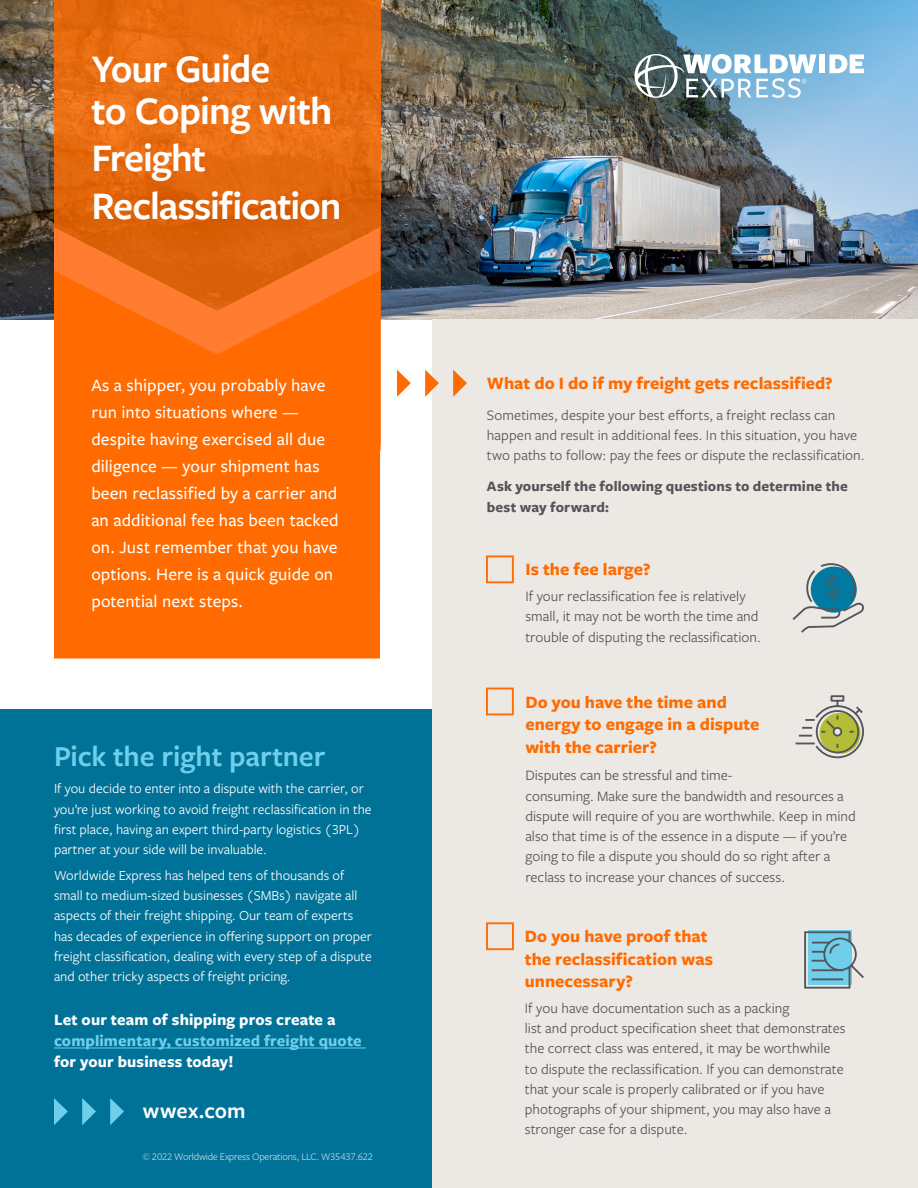
<style>
.page{position:relative;width:918px;height:1188px;background:#fff}
.page>*{position:absolute;margin:0;border:0;box-sizing:border-box;transform-origin:0 0}
.t1{font:600 40.5px/42px "Freight Sans Pro";letter-spacing:-.025em;color:#fff}
.t2{font:600 30px "Freight Sans Pro";letter-spacing:-.005em;color:#6fcfeb}
.t3{font:600 22.5px "Freight Sans Pro";letter-spacing:.005em;color:#fff}
.t4{font:500 18px/27px "Freight Sans Pro";letter-spacing:.005em;color:#fff}
.t5{font:700 18px/22.5px "Freight Sans Pro";color:#ff6b00}
.t6{font:700 16.5px "Freight Sans Pro";letter-spacing:.01em;color:#fff}
.t7{font:700 16.5px "Freight Sans Pro";letter-spacing:.01em;color:#6fcfeb}
.t8{font:15px/20.2px "Freight Sans Pro";color:#54555a}
.t9{font:700 15px/20.2px "Freight Sans Pro";letter-spacing:.005em;color:#54555a}
.t10{font:14.25px/20.2px "Freight Sans Pro";color:#fff}
.t11{font:10.5px "Freight Sans Pro";letter-spacing:-.02em;color:#fff}
</style>
<div class="page">
<img style="left:0;top:0;width:918px;height:320px">
<div style="left:432px;top:320px;width:486px;height:868px;background:#ece8e4"></div>
<div style="left:486px;top:922px;width:28px;height:28px;border:2px solid #ff6b00"></div>
<div style="left:486px;top:555px;width:28px;height:28px;border:2px solid #ff6b00"></div>
<div style="left:486px;top:688px;width:28px;height:27px;border:2px solid #ff6b00"></div>
<svg style="left:54px;top:0;width:326px;height:227px;background:#e5690f"></svg>
<svg style="left:54px;top:227px;width:326px;height:44px;background:#e46814"></svg>
<svg style="left:54px;top:271px;width:326px;height:388px;background:#fe6c04"></svg>
<div style="left:0;top:710px;width:432px;height:478px;background:#007197"></div>
<hr style="left:54px;top:1048px;width:312px;height:1px;background:#6fcfeb">
<img style="left:330px;top:0;width:588px;height:175px">
<div style="left:819px;top:54px;width:6px;height:19px;background:#fff"></div>
<svg style="left:829px;top:54px;width:35px;height:19px"></svg>
<svg style="left:635px;top:54px;width:182px;height:44px"></svg>
<svg style="left:397px;top:370px;width:14px;height:27px"></svg>
<svg style="left:425px;top:370px;width:14px;height:27px"></svg>
<svg style="left:453px;top:370px;width:14px;height:27px"></svg>
<svg style="left:54px;top:1098px;width:14px;height:27px"></svg>
<svg style="left:82px;top:1098px;width:14px;height:27px"></svg>
<svg style="left:110px;top:1098px;width:14px;height:27px"></svg>
<svg style="left:804px;top:930px;width:60px;height:59px"></svg>
<svg style="left:792px;top:563px;width:72px;height:70px"></svg>
<svg style="left:795px;top:695px;width:69px;height:64px"></svg>
<h1 class="t1" style="left:91px;top:46px;width:242px">Your Guide<br>to Coping with</h1>
<h1 class="t1" style="left:91px;top:132px;width:252px;line-height:48px">Freight<br>Reclassification</h1>
<p class="t4" style="left:91px;top:371px;width:249px">As a shipper, you probably have run into situations where — despite having exercised all due diligence — your shipment has been reclassified by a carrier and an additional fee has been tacked on. Just remember that you have options. Here is a quick guide on potential next steps.</p>
<h2 class="t2" style="left:54px;top:736px;width:273px">Pick the right partner</h2>
<p class="t10" style="left:54px;top:778px;width:319px">If you decide to enter into a dispute with the carrier, or you’re just working to avoid freight reclassification in the first place, having an expert third-party logistics (3PL) partner at your side will be invaluable.</p>
<p class="t10" style="left:54px;top:865px;width:319px">Worldwide Express has helped tens of thousands of small to medium-sized businesses (SMBs) navigate all aspects of their freight shipping. Our team of experts has decades of experience in offering support on proper freight classification, dealing with every step of a dispute and other tricky aspects of freight pricing.</p>
<p class="t6" style="left:54px;top:1008px;width:283px">Let our team of shipping pros create a</p>
<p class="t7" style="left:54px;top:1029px;width:309px">complimentary, customized freight quote</p>
<p class="t6" style="left:54px;top:1050px;width:181px">for your business today!</p>
<h3 class="t3" style="left:143px;top:1096px;width:104px">wwex.com</h3>
<p class="t11" style="left:142px;top:1150px;width:232px">© 2022 Worldwide Express Operations, LLC. W35437.622</p>
<p class="t5" style="left:487px;top:371px;width:347px">What do I do if my freight gets reclassified?</p>
<p class="t8" style="left:487px;top:404px;width:379px">Sometimes, despite your best efforts, a freight reclass can happen and result in additional fees. In this situation, you have two paths to follow: pay the fees or dispute the reclassification.</p>
<p class="t9" style="left:487px;top:476px;width:362px">Ask yourself the following questions to determine the best way forward:</p>
<p class="t5" style="left:525px;top:558px;width:127px">Is the fee large?</p>
<p class="t8" style="left:525px;top:585px;width:237px">If your reclassification fee is relatively small, it may not be worth the time and trouble of disputing the reclassification.</p>
<p class="t5" style="left:525px;top:690px;width:236px">Do you have the time and energy to engage in a dispute with the carrier?</p>
<p class="t8" style="left:525px;top:765px;width:332px">Disputes can be stressful and time-<br>consuming. Make sure the bandwidth and resources a dispute will require of you are worthwhile. Keep in mind also that time is of the essence in a dispute — if you’re going to file a dispute you should do so right after a reclass to increase your chances of success.</p>
<p class="t5" style="left:525px;top:924px;width:190px">Do you have proof that the reclassification was unnecessary?</p>
<p class="t8" style="left:525px;top:997px;width:322px">If you have documentation such as a packing<br>list and product specification sheet that demonstrates the correct class was entered, it may be worthwhile to dispute the reclassification. If you can demonstrate that your scale is properly calibrated or if you have photographs of your shipment, you may also have a stronger case for a dispute.</p>
</div>
